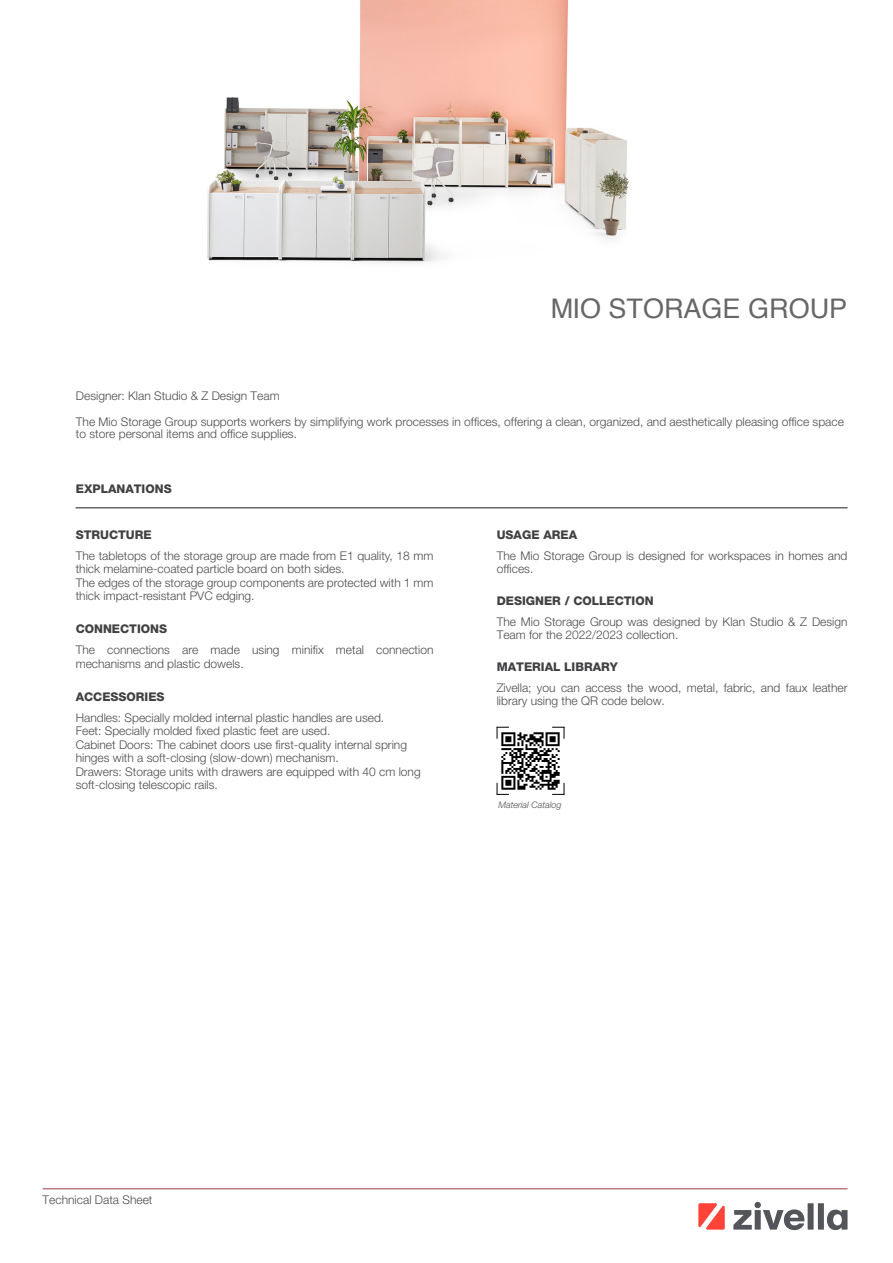
<style>
.page{position:relative;width:893px;height:1263px;background:#fff}
.page>*{position:absolute;margin:0;border:0;box-sizing:border-box;transform-origin:0 0}
.t1{font:27px "Helvetica";color:#414042}
.t2{font:300 12px/13.5px "Helvetica Neue LT Pro";color:#4c4c4c}
.t3{font:800 12px "Helvetica Neue LT Pro";color:#414042}
.t4{font:italic 300 9px "Helvetica Neue LT Pro";color:#4c4c4c}
</style>
<div class="page">
<img style="left:207px;top:0;width:422px;height:264px">
<hr style="left:43px;top:1188px;width:804px;height:1px;background:#9f5050">
<hr style="left:76px;top:508px;width:771px;height:1px;background:#1d1d1b">
<img style="left:501px;top:732px;width:59px;height:58px">
<svg style="left:497px;top:783px;width:12px;height:12px"></svg>
<svg style="left:552px;top:783px;width:13px;height:12px"></svg>
<svg style="left:552px;top:727px;width:13px;height:12px"></svg>
<svg style="left:497px;top:727px;width:12px;height:12px"></svg>
<svg style="left:733px;top:1210px;width:19px;height:19px"></svg>
<div style="left:755px;top:1210px;width:6px;height:19px;background:#54555a"></div>
<div style="left:754px;top:1202px;width:7px;height:6px;background:#54555a;border-radius:50%"></div>
<svg style="left:763px;top:1209px;width:42px;height:21px"></svg>
<div style="left:808px;top:1203px;width:6px;height:26px;background:#54555a"></div>
<div style="left:818px;top:1203px;width:6px;height:26px;background:#54555a"></div>
<svg style="left:827px;top:1209px;width:20px;height:21px"></svg>
<svg style="left:698px;top:1203px;width:27px;height:26px"></svg>
<h1 class="t1" style="left:550px;top:288px;width:299px">MIO STORAGE GROUP</h1>
<p class="t2" style="left:76px;top:383px;width:769px;line-height:25.5px">Designer: Klan Studio &amp; Z Design Team<br>The Mio Storage Group supports workers by simplifying work processes in offices, offering a clean, organized, and aesthetically pleasing office space</p>
<p class="t2" style="left:76px;top:427px;width:223px">to store personal items and office supplies.</p>
<p class="t3" style="left:76px;top:482px;width:97px">EXPLANATIONS</p>
<p class="t3" style="left:76px;top:527px;width:77px">STRUCTURE</p>
<p class="t2" style="left:76px;top:549px;width:359px">The tabletops of the storage group are made from E1 quality, 18 mm thick melamine-coated particle board on both sides.<br>The edges of the storage group components are protected with 1 mm thick impact-resistant PVC edging.</p>
<p class="t3" style="left:76px;top:622px;width:93px">CONNECTIONS</p>
<p class="t2" style="left:76px;top:643px;width:359px">The connections are made using minifix metal connection mechanisms and plastic dowels.</p>
<p class="t3" style="left:76px;top:689px;width:90px">ACCESSORIES</p>
<p class="t2" style="left:76px;top:711px;width:346px">Handles: Specially molded internal plastic handles are used.<br>Feet: Specially molded fixed plastic feet are used.<br>Cabinet Doors: The cabinet doors use first-quality internal spring hinges with a soft-closing (slow-down) mechanism.<br>Drawers: Storage units with drawers are equipped with 40 cm long soft-closing telescopic rails.</p>
<p class="t3" style="left:497px;top:527px;width:82px">USAGE AREA</p>
<p class="t2" style="left:497px;top:549px;width:352px">The Mio Storage Group is designed for workspaces in homes and offices.</p>
<p class="t3" style="left:497px;top:593px;width:158px">DESIGNER / COLLECTION</p>
<p class="t2" style="left:497px;top:615px;width:352px">The Mio Storage Group was designed by Klan Studio &amp; Z Design<br>Team for the 2022/2023 collection.</p>
<p class="t3" style="left:497px;top:659px;width:123px">MATERIAL LIBRARY</p>
<p class="t2" style="left:497px;top:681px;width:352px">Zivella; you can access the wood, metal, fabric, and faux leather library using the QR code below.</p>
<p class="t4" style="left:498px;top:799px;width:65px">Material Catalog</p>
<p class="t2" style="left:43px;top:1193px;width:111px">Technical Data Sheet</p>
</div>
